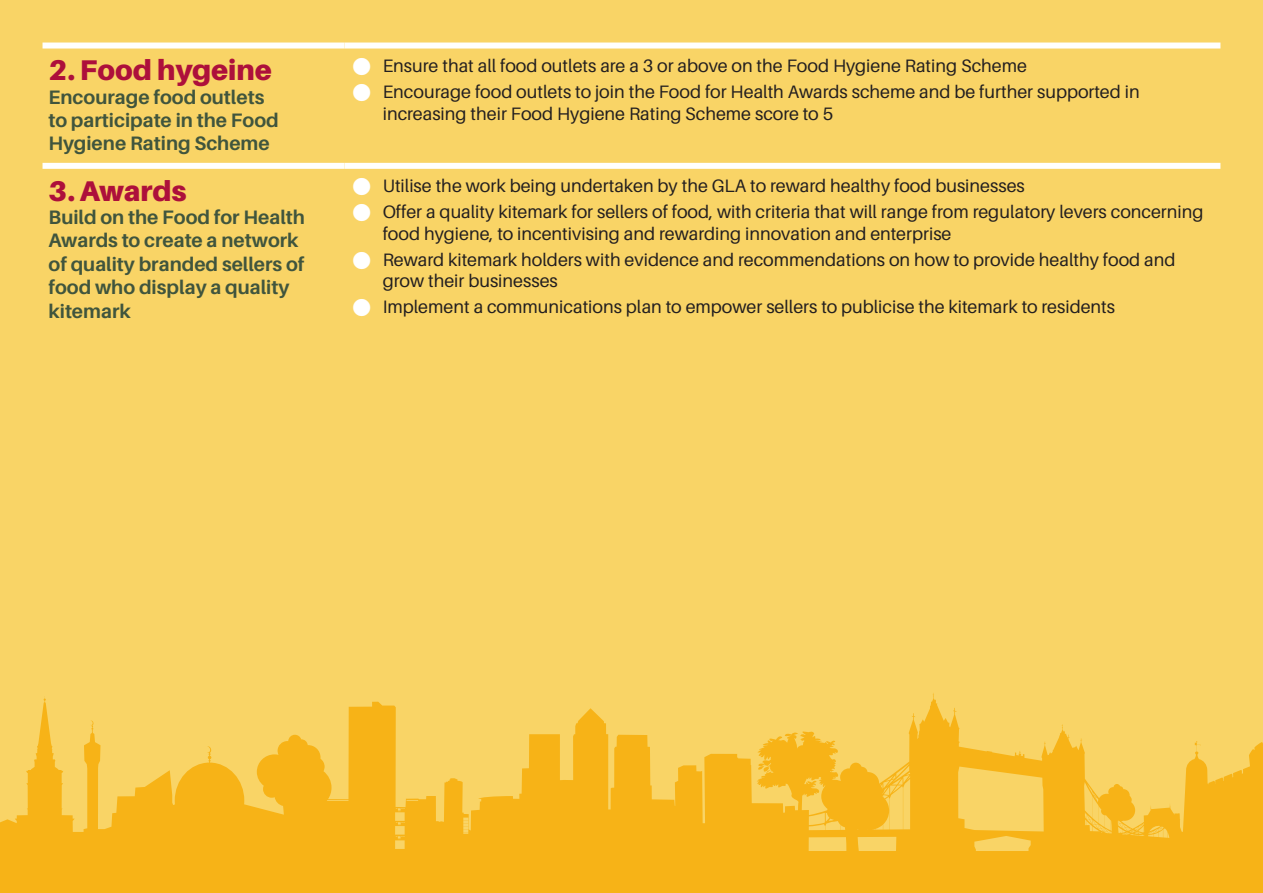
<style>
.page{position:relative;width:1263px;height:893px;background:#fff}
.page>*{position:absolute;margin:0;border:0;box-sizing:border-box;transform-origin:0 0}
.Subhead{font:900 28.5px "Aileron";color:#ad103b}
.SUB3{font:700 19.5px/23.4px "Aileron";color:#40553d}
.Sub_2{font:700 19.5px/23.4px "Aileron";color:#40553d}
.t1{font:18px/21.6px "Aileron";color:#231f20}
</style>
<div class="page">
<div style="left:0;top:0;width:1263px;height:693px;background:#f9d466"></div>
<svg style="left:0;top:693px;width:1263px;height:200px;background:#f7c037"></svg>
<div style="left:43px;top:163px;width:301px;height:6px;background:#fff"></div>
<div style="left:344px;top:163px;width:876px;height:6px;background:#fff"></div>
<div style="left:43px;top:43px;width:301px;height:6px;background:#fff"></div>
<div style="left:344px;top:43px;width:876px;height:6px;background:#fff"></div>
<svg style="left:353px;top:58px;width:17px;height:17px"></svg>
<svg style="left:353px;top:84px;width:17px;height:17px"></svg>
<svg style="left:353px;top:178px;width:17px;height:17px"></svg>
<svg style="left:353px;top:204px;width:17px;height:17px"></svg>
<svg style="left:353px;top:252px;width:17px;height:17px"></svg>
<svg style="left:353px;top:299px;width:17px;height:17px"></svg>
<p class="Subhead" style="left:49px;top:54px;width:225px">2. Food hygeine</p>
<p class="Sub_2" style="left:49px;top:85px;width:232px">Encourage food outlets to participate in the Food<br>Hygiene Rating Scheme</p>
<p class="Subhead" style="left:49px;top:174px;width:140px">3. Awards</p>
<p class="SUB3" style="left:49px;top:206px;width:258px">Build on the Food for Health<br>Awards to create a network of quality branded sellers of food who display a quality kitemark</p>
<p class="t1" style="left:383px;top:55px;width:646px">Ensure that all food outlets are a 3 or above on the Food Hygiene Rating Scheme</p>
<p class="t1" style="left:383px;top:81px;width:758px">Encourage food outlets to join the Food for Health Awards scheme and be further supported in increasing their Food Hygiene Rating Scheme score to 5</p>
<p class="t1" style="left:383px;top:176px;width:644px">Utilise the work being undertaken by the GLA to reward healthy food businesses</p>
<p class="t1" style="left:383px;top:201px;width:822px">Offer a quality kitemark for sellers of food, with criteria that will range from regulatory levers concerning food hygiene, to incentivising and rewarding innovation and enterprise</p>
<p class="t1" style="left:383px;top:249px;width:794px">Reward kitemark holders with evidence and recommendations on how to provide healthy food and grow their businesses</p>
<p class="t1" style="left:383px;top:296px;width:734px">Implement a communications plan to empower sellers to publicise the kitemark to residents</p>
</div>
